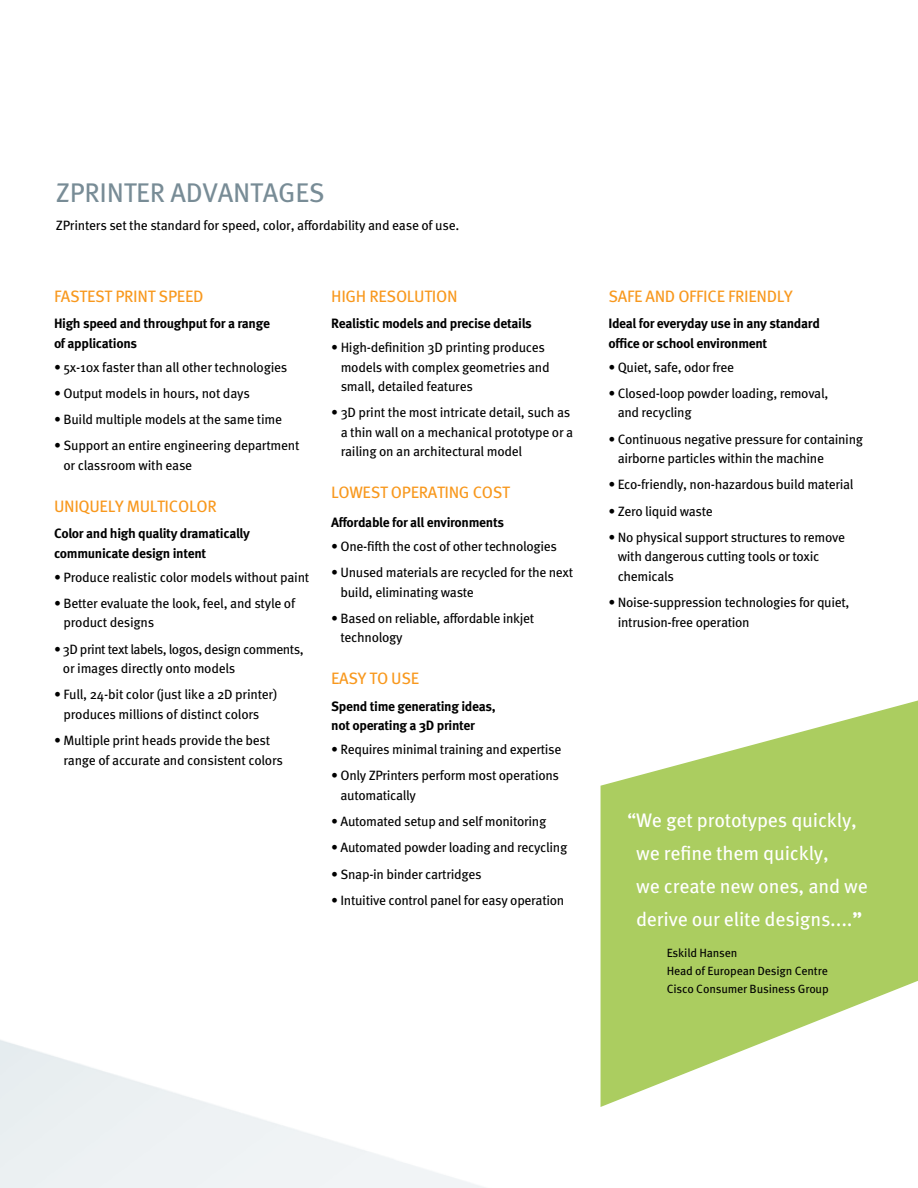
<style>
.page{position:relative;width:918px;height:1188px;background:#fff}
.page>*{position:absolute;margin:0;border:0;box-sizing:border-box;transform-origin:0 0}
.t1{font:27px "Meta OT";letter-spacing:-.01em;color:#788c96}
.t2{font:19.65px/33px "Meta OT";letter-spacing:-.01em;color:#fff}
.t3{font:16.5px "Meta OT";letter-spacing:-.02em;color:#f8981d}
.t4{font:13.5px/19.5px "Meta OT";letter-spacing:-.025em;color:#000}
.t5{font:700 13.5px/19.5px "Meta OT";letter-spacing:-.025em;color:#000}
.t6{font:11.85px/17.9px "Meta OT";letter-spacing:-.015em;color:#000}
.s1{font-weight:700}
</style>
<div class="page">
<svg style="left:601px;top:700px;width:317px;height:407px;fill:#abcd60"></svg>
<h1 class="t1" style="left:56px;top:176px;width:270px">ZPrinter Advantages</h1>
<p class="t4" style="left:56px;top:216px;width:405px">ZPrinters set the standard for speed, color, affordability and ease of use.</p>
<p class="t3" style="left:54px;top:286px;width:70px">FASTEST PRIN</p>
<p class="t3" style="left:148px;top:286px;width:21px">T SPEED</p>
<p class="t5" style="left:54px;top:314px;width:217px">High speed and throughput for a range of applications</p>
<p class="t4" style="left:54px;top:357px;width:235px">• 5x-10x faster than all other technologies</p>
<p class="t4" style="left:54px;top:384px;width:197px">• Output models in hours, not days</p>
<p class="t4" style="left:54px;top:410px;width:230px">• Build multiple models at the same time</p>
<p class="t4" style="left:63px;top:436px;width:238px;text-indent:-9px">• Support an entire engineering department or classroom with ease</p>
<p class="t3" style="left:54px;top:496px;width:45px">UNI QUELY</p>
<p class="t3" style="left:127px;top:496px;width:11px">MUL</p>
<p class="t3" style="left:157px;top:496px;width:17px">TICOLOR</p>
<p class="t5" style="left:54px;top:524px;width:198px">Color and high quality dramatically communicate design intent</p>
<p class="t4" style="left:54px;top:567px;width:257px">• Produce realistic color models without paint</p>
<p class="t4" style="left:63px;top:594px;width:233px;text-indent:-9px">• Better evaluate the look, feel, and style of product designs</p>
<p class="t4" style="left:63px;top:639px;width:242px;text-indent:-9px">• 3D print text labels, logos, design comments, or images directly onto models</p>
<p class="t4" style="left:63px;top:685px;width:215px;text-indent:-9px">• Full, 24-bit color (just like a 2D printer) produces millions of distinct colors</p>
<p class="t4" style="left:63px;top:731px;width:221px;text-indent:-9px">• Multiple print heads provide the best range of accurate and consistent colors</p>
<p class="t3" style="left:331px;top:286px;width:128px">high resolution</p>
<p class="t5" style="left:331px;top:314px;width:202px">Realistic models and precise details</p>
<p class="t4" style="left:341px;top:338px;width:211px;text-indent:-9px">• High-definition 3D printing produces models with complex geometries and small, detailed features</p>
<p class="t4" style="left:341px;top:403px;width:234px;text-indent:-9px">• 3D print the most intricate detail, such as a thin wall on a mechanical prototype or a railing on an architectural model</p>
<p class="t3" style="left:331px;top:482px;width:11px">LOWES</p>
<p class="t3" style="left:380px;top:482px;width:21px">T OPERA</p>
<p class="t3" style="left:437px;top:482px;width:16px">TING</p>
<p class="t3" style="left:473px;top:482px;width:39px">COS T</p>
<p class="t5" style="left:331px;top:512px;width:174px">Affordable for all environments</p>
<p class="t4" style="left:331px;top:536px;width:227px">• One-fifth the cost of other technologies</p>
<p class="t4" style="left:341px;top:563px;width:234px;text-indent:-9px">• Unused materials are recycled for the next build, eliminating waste</p>
<p class="t4" style="left:341px;top:608px;width:195px;text-indent:-9px">• Based on reliable, affordable inkjet technology</p>
<p class="t3" style="left:331px;top:668px;width:10px">EASY</p>
<p class="t3" style="left:370px;top:668px;width:32px">TO USE</p>
<p class="t5" style="left:331px;top:696px;width:166px">Spend time generating ideas, not operating a 3D printer</p>
<p class="t4" style="left:331px;top:740px;width:232px">• Requires minimal training and expertise</p>
<p class="t4" style="left:341px;top:766px;width:220px;text-indent:-9px">• Only ZPrinters perform most operations automatically</p>
<p class="t4" style="left:331px;top:812px;width:217px">• Automated setup and self monitoring</p>
<p class="t4" style="left:331px;top:838px;width:238px">• Automated powder loading and recycling</p>
<p class="t4" style="left:331px;top:864px;width:152px">• Snap-in binder cartridges</p>
<p class="t4" style="left:331px;top:890px;width:235px">• Intuitive control panel for easy operation</p>
<p class="t3" style="left:608px;top:286px;width:10px">SAFE</p>
<p class="t3" style="left:646px;top:286px;width:11px">AND</p>
<p class="t3" style="left:678px;top:286px;width:9px">OFFICE</p>
<p class="t3" style="left:728px;top:286px;width:9px">FRIENDLY</p>
<p class="t5" style="left:608px;top:314px;width:213px">Ideal for everyday use in any standard office or school environment</p>
<p class="t4" style="left:608px;top:357px;width:127px">• Quiet, safe, odor free</p>
<p class="t4" style="left:618px;top:384px;width:212px;text-indent:-9px">• Closed-loop powder loading, removal, and recycling</p>
<p class="t4" style="left:618px;top:429px;width:247px;text-indent:-9px">• Continuous negative pressure for containing airborne particles within the machine</p>
<p class="t4" style="left:608px;top:475px;width:247px">• Eco-friendly, non-hazardous build material</p>
<p class="t4" style="left:608px;top:501px;width:106px">• Zero liquid waste</p>
<p class="t4" style="left:618px;top:528px;width:229px;text-indent:-9px">• No physical support structures to remove with dangerous cutting tools or toxic chemicals</p>
<p class="t4" style="left:618px;top:593px;width:233px;text-indent:-9px">• Noise-suppression technologies for quiet, intrusion-free operation</p>
<h2 class="t2" style="left:636px;top:804px;width:233px;text-indent:-9px">“We get prototypes quickly, we refine them quickly,<br>we create new ones, and we derive our elite designs....<span class="s1">”</span></h2>
<p class="t6" style="left:667px;top:944px;width:164px">Eskild Hansen<br>Head of European Design Centre<br>Cisco Consumer Business Group</p>
</div>
